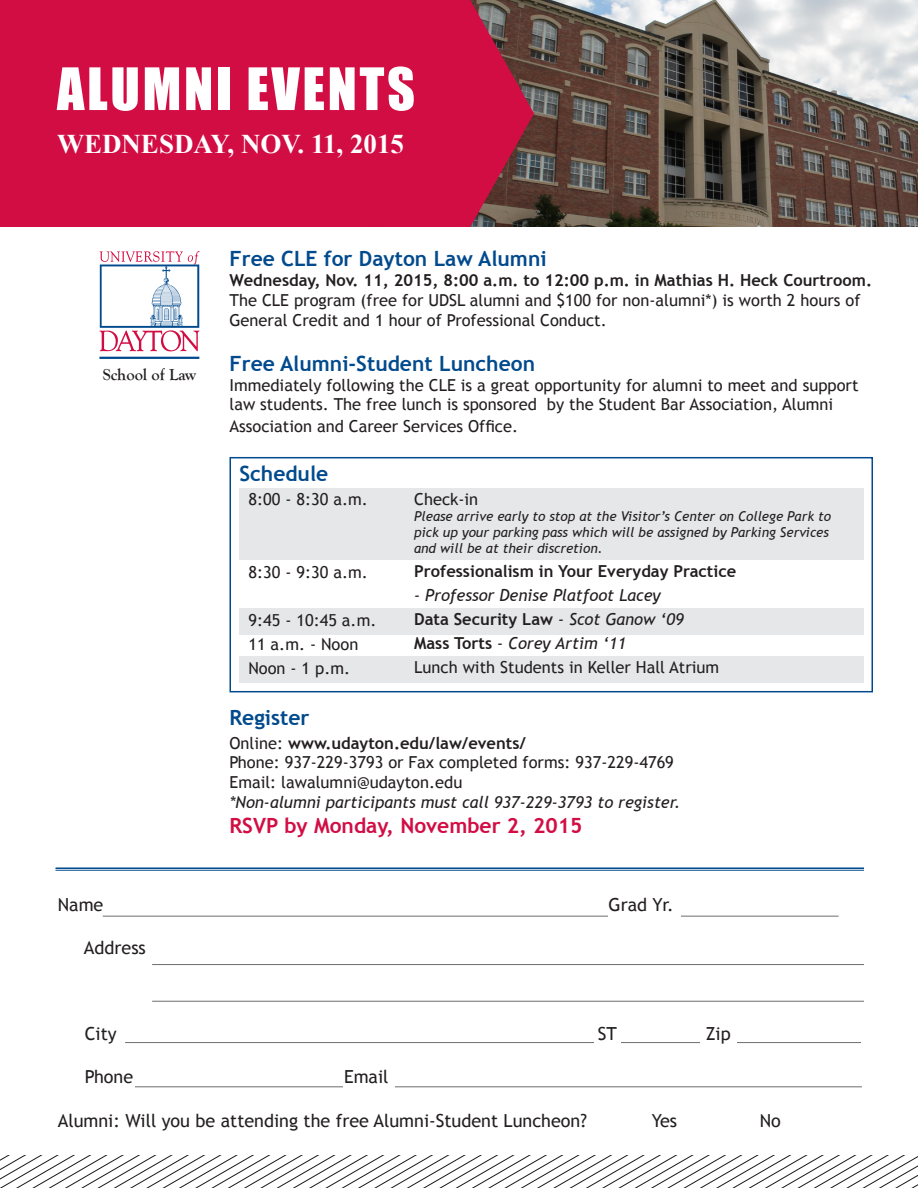
<style>
.page{position:relative;width:918px;height:1188px;background:#fff}
.page>*{position:absolute;margin:0;border:0;box-sizing:border-box;transform-origin:0 0}
.t1{font:54px "Impact";letter-spacing:.05em;color:#fff}
.t2{font:700 27px "Times New Roman";color:#fff}
.t3{font:700 21px "Trebuchet MS";color:#004a8d}
.t4{font:700 21px "Trebuchet MS";color:#d20d44}
.t5{font:18px "Trebuchet MS";color:#231f20}
.t6{font:16.5px/19.8px "Trebuchet MS";color:#231f20}
.t7{font:italic 16.5px/24px "Trebuchet MS";color:#231f20}
.t8{font:700 16.5px "Trebuchet MS";color:#231f20}
.t9{font:700 16.5px "Goudy Old Style T";color:#231f20}
.t10{font:italic 13.5px/16.2px "Trebuchet MS";color:#231f20}
.s1{font-weight:700;font-style:normal}
.s2{font-style:normal}
.s3{font-weight:700}
</style>
<div class="page">
<div style="left:239px;top:656px;width:625px;height:27px;background:#e6e7e9"></div>
<div style="left:239px;top:608px;width:625px;height:27px;background:#e6e7e9"></div>
<div style="left:239px;top:489px;width:625px;height:71px;background:#e6e7e9"></div>
<img style="left:534px;top:0;width:384px;height:227px">
<div style="left:0;top:0;width:364px;height:227px;background:#d20d44"></div>
<hr style="left:56px;top:867px;width:808px;height:2px;background:#004a8d">
<hr style="left:56px;top:870px;width:808px;height:1px;background:#004a8d">
<svg style="left:0;top:1156px;width:918px;height:32px"></svg>
<hr style="left:103px;top:916px;width:736px;height:1px;background:#6c6d70">
<hr style="left:152px;top:964px;width:712px;height:1px;background:#6c6d70">
<hr style="left:152px;top:1001px;width:712px;height:1px;background:#6c6d70">
<hr style="left:125px;top:1042px;width:736px;height:1px;background:#6c6d70">
<hr style="left:135px;top:1086px;width:727px;height:1px;background:#6c6d70">
<div style="left:343px;top:1062px;width:51px;height:34px;background:#fff"></div>
<div style="left:595px;top:1025px;width:26px;height:27px;background:#fff"></div>
<div style="left:700px;top:1025px;width:37px;height:27px;background:#fff"></div>
<div style="left:608px;top:887px;width:72px;height:34px;background:#fff"></div>
<svg style="left:99px;top:251px;width:100px;height:100px"></svg>
<hr style="left:99px;top:357px;width:100px;height:2px;background:#004a8d">
<svg style="left:364px;top:0;width:170px;height:227px;background:#bc1843"></svg>
<div style="left:230px;top:457px;width:643px;height:235px;border:2px solid #004a8d"></div>
<h1 class="t1" style="left:57px;top:47px;width:360px">ALUMNI EVENTS</h1>
<h2 class="t2" style="left:57px;top:125px;width:349px">WEDNESDAY, NOV. 11, 2015</h2>
<p class="t9" style="left:103px;top:366px;width:95px">School of Law</p>
<p class="t3" style="left:230px;top:246px;width:319px">Free CLE for Dayton Law Alumni</p>
<p class="t8" style="left:230px;top:270px;width:644px">Wednesday, Nov. 11, 2015, 8:00 a.m. to 12:00 p.m. in Mathias H. Heck Courtroom.</p>
<p class="t6" style="left:230px;top:291px;width:632px">The CLE program (free for UDSL alumni and $100 for non-alumni*) is worth 2 hours of<br>General Credit and 1 hour of Professional Conduct.</p>
<p class="t3" style="left:230px;top:350px;width:307px">Free Alumni-Student Luncheon</p>
<p class="t6" style="left:230px;top:375px;width:631px">Immediately following the CLE is a great opportunity for alumni to meet and support law students. The free lunch is sponsored by the Student Bar Association, Alumni</p>
<p class="t6" style="left:230px;top:417px;width:290px">Association and Career Services Office.</p>
<p class="t3" style="left:239px;top:460px;width:90px">Schedule</p>
<p class="t6" style="left:248px;top:489px;width:121px">8:00 - 8:30 a.m.</p>
<p class="t6" style="left:414px;top:489px;width:66px">Check-in</p>
<p class="t10" style="left:414px;top:508px;width:418px">Please arrive early to stop at the Visitor’s Center on College Park to pick up your parking pass which will be assigned by Parking Services and will be at their discretion.</p>
<p class="t8" style="left:414px;top:561px;width:324px">Professionalism in Your Everyday Practice</p>
<p class="t7" style="left:414px;top:584px;width:307px">- Professor Denise Platfoot Lacey<br><span class="s1">Data Security Law</span> - Scot Ganow ‘09<br><span class="s1">Mass Torts</span> - Corey Artim ‘11<br><span class="s2">Lunch with Students in Keller Hall Atrium</span></p>
<p class="t6" style="left:248px;top:563px;width:121px">8:30 - 9:30 a.m.</p>
<p class="t6" style="left:248px;top:609px;width:130px;line-height:24px">9:45 - 10:45 a.m.<br>11 a.m. - Noon<br>Noon - 1 p.m.</p>
<p class="t3" style="left:230px;top:704px;width:82px">Register</p>
<p class="t6" style="left:230px;top:733px;width:446px">Online: <span class="s3">www.udayton.edu/law/events/<br></span>Phone: 937-229-3793 or Fax completed forms: 937-229-4769<br>Email: lawalumni@udayton.edu</p>
<p class="t7" style="left:230px;top:790px;width:453px">*Non-alumni participants must call 937-229-3793 to register.</p>
<p class="t4" style="left:230px;top:813px;width:355px">RSVP by Monday, November 2, 2015</p>
<p class="t5" style="left:58px;top:894px;width:47px">Name</p>
<p class="t5" style="left:609px;top:894px;width:67px">Grad Yr.</p>
<p class="t5" style="left:84px;top:937px;width:64px">Address</p>
<p class="t5" style="left:85px;top:1023px;width:33px">City</p>
<p class="t5" style="left:598px;top:1023px;width:21px">ST</p>
<p class="t5" style="left:706px;top:1023px;width:27px">Zip</p>
<p class="t5" style="left:85px;top:1067px;width:50px">Phone</p>
<p class="t5" style="left:344px;top:1067px;width:46px">Email</p>
<p class="t5" style="left:58px;top:1110px;width:531px">Alumni: Will you be attending the free Alumni-Student Luncheon?</p>
<p class="t5" style="left:652px;top:1110px;width:27px">Yes</p>
<p class="t5" style="left:760px;top:1110px;width:23px">No</p>
</div>
